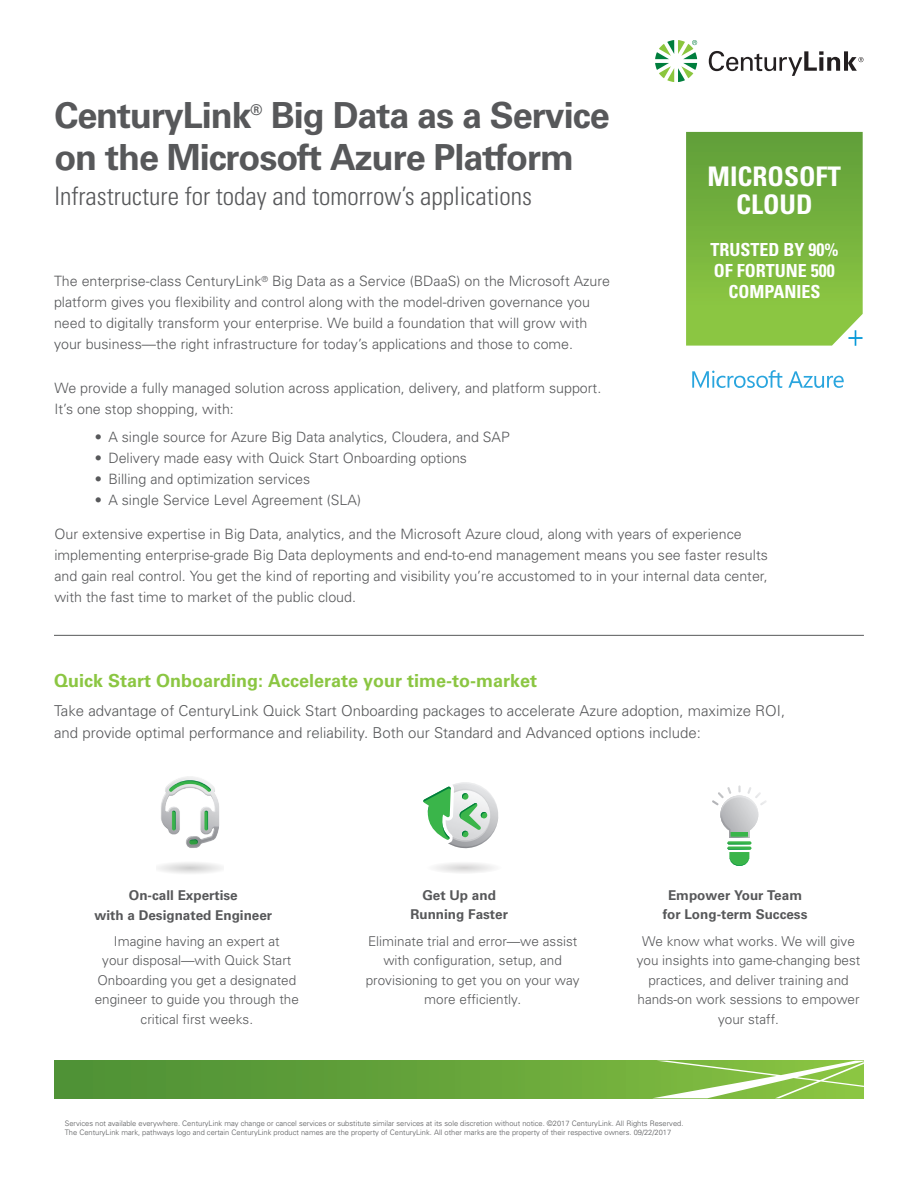
<style>
.page{position:relative;width:918px;height:1188px;background:#fff}
.page>*{position:absolute;margin:0;border:0;box-sizing:border-box;transform-origin:0 0}
.t1{font:700 36px/42px "Univers";letter-spacing:-.03em;color:#57585a}
.t2{font:700 condensed 27px/28.5px "Univers";color:#fff;text-align:center}
.t3{font:300 condensed 25.5px "Univers";color:#57585a}
.t4{font:700 18px "Univers";color:#8bc642}
.t5{font:700 condensed 18px/21px "Univers";color:#fff;text-align:center}
.t6{font:300 15px/22.5px "Univers";color:#57585a}
.t7{font:700 14.85px "Univers";color:#57585a}
.t8{font:300 14.25px/21px "Univers";color:#57585a}
.t9{font:300 13.5px/19.5px "Univers";color:#57585a;text-align:center}
.t10{font:700 13.5px/19.5px "Univers";color:#57585a;text-align:center}
.t11{font:300 7.5px/9px "Univers";color:#57585a}
</style>
<div class="page">
<svg style="left:54px;top:1061px;width:598px;height:37px;background:#60a039"></svg>
<svg style="left:652px;top:1061px;width:212px;height:37px"></svg>
<svg style="left:655px;top:40px;width:42px;height:42px"></svg>
<svg style="left:709px;top:51px;width:154px;height:25px"></svg>
<svg style="left:686px;top:132px;width:177px;height:214px;background:#79b541"></svg>
<svg style="left:692px;top:370px;width:90px;height:18px"></svg>
<svg style="left:788px;top:371px;width:56px;height:17px"></svg>
<svg style="left:712px;top:785px;width:55px;height:81px"></svg>
<svg style="left:435px;top:863px;width:59px;height:10px"></svg>
<svg style="left:423px;top:782px;width:75px;height:67px"></svg>
<img style="left:158px;top:776px;width:64px;height:98px">
<hr style="left:54px;top:635px;width:810px;height:1px;background:#57585a">
<h1 class="t1" style="left:54px;top:95px;width:557px;text-indent:217px">Big Data as a Service on the Microsoft Azure Platform</h1>
<h3 class="t3" style="left:54px;top:181px;width:479px">Infrastructure for today and tomorrow’s applications</h3>
<h1 class="t1" style="left:54px;top:95px;width:199px">CenturyLink</h1>
<p class="t7" style="left:251px;top:101px;width:13px">®</p>
<p class="t8" style="left:54px;top:270px;width:558px">The enterprise-class CenturyLink<sup>®</sup> Big Data as a Service (BDaaS) on the Microsoft Azure platform gives you flexibility and control along with the model-driven governance you need to digitally transform your enterprise. We build a foundation that will grow with your business—the right infrastructure for today’s applications and those to come.</p>
<h2 class="t2" style="left:708px;top:161px;width:135px">MICROSOFT<br>CLOUD</h2>
<p class="t5" style="left:710px;top:239px;width:129px">TRUSTED BY 90%<br>OF FORTUNE 500<br>COMPANIES</p>
<p class="t8" style="left:54px;top:377px;width:548px">We provide a fully managed solution across application, delivery, and platform support.<br>It’s one stop shopping, with:</p>
<p class="t8" style="left:95px;top:426px;width:416px">• A single source for Azure Big Data analytics, Cloudera, and SAP</p>
<p class="t8" style="left:95px;top:447px;width:374px">• Delivery made easy with Quick Start Onboarding options</p>
<p class="t8" style="left:95px;top:468px;width:217px">• Billing and optimization services</p>
<p class="t8" style="left:95px;top:489px;width:268px">• A single Service Level Agreement (SLA)</p>
<p class="t8" style="left:54px;top:523px;width:715px">Our extensive expertise in Big Data, analytics, and the Microsoft Azure cloud, along with years of experience implementing enterprise-grade Big Data deployments and end-to-end management means you see faster results and gain real control. You get the kind of reporting and visibility you’re accustomed to in your internal data center, with the fast time to market of the public cloud.</p>
<p class="t4" style="left:54px;top:670px;width:485px">Quick Start Onboarding: Accelerate your time-to-market</p>
<p class="t6" style="left:54px;top:699px;width:733px">Take advantage of CenturyLink Quick Start Onboarding packages to accelerate Azure adoption, maximize ROI, and provide optimal performance and reliability. Both our Standard and Advanced options include:</p>
<p class="t10" style="left:94px;top:886px;width:179px">On-call Expertise<br>with a Designated Engineer</p>
<p class="t9" style="left:95px;top:931px;width:206px">Imagine having an expert at<br>your disposal—with Quick Start<br>Onboarding you get a designated engineer to guide you through the critical first weeks.</p>
<p class="t10" style="left:410px;top:886px;width:99px">Get Up and<br>Running Faster</p>
<p class="t9" style="left:366px;top:931px;width:215px">Eliminate trial and error—we assist with configuration, setup, and provisioning to get you on your way more efficiently.</p>
<p class="t10" style="left:663px;top:886px;width:146px">Empower Your Team for Long-term Success</p>
<p class="t9" style="left:637px;top:931px;width:225px">We know what works. We will give you insights into game-changing best practices, and deliver training and hands-on work sessions to empower your staff.</p>
<p class="t11" style="left:65px;top:1119px;width:620px">Services not available everywhere. CenturyLink may change or cancel services or substitute similar services at its sole discretion without notice. ©2017 CenturyLink. All Rights Reserved.<br>The CenturyLink mark, pathways logo and certain CenturyLink product names are the property of CenturyLink. All other marks are the property of their respective owners. 09/22/2017</p>
</div>
